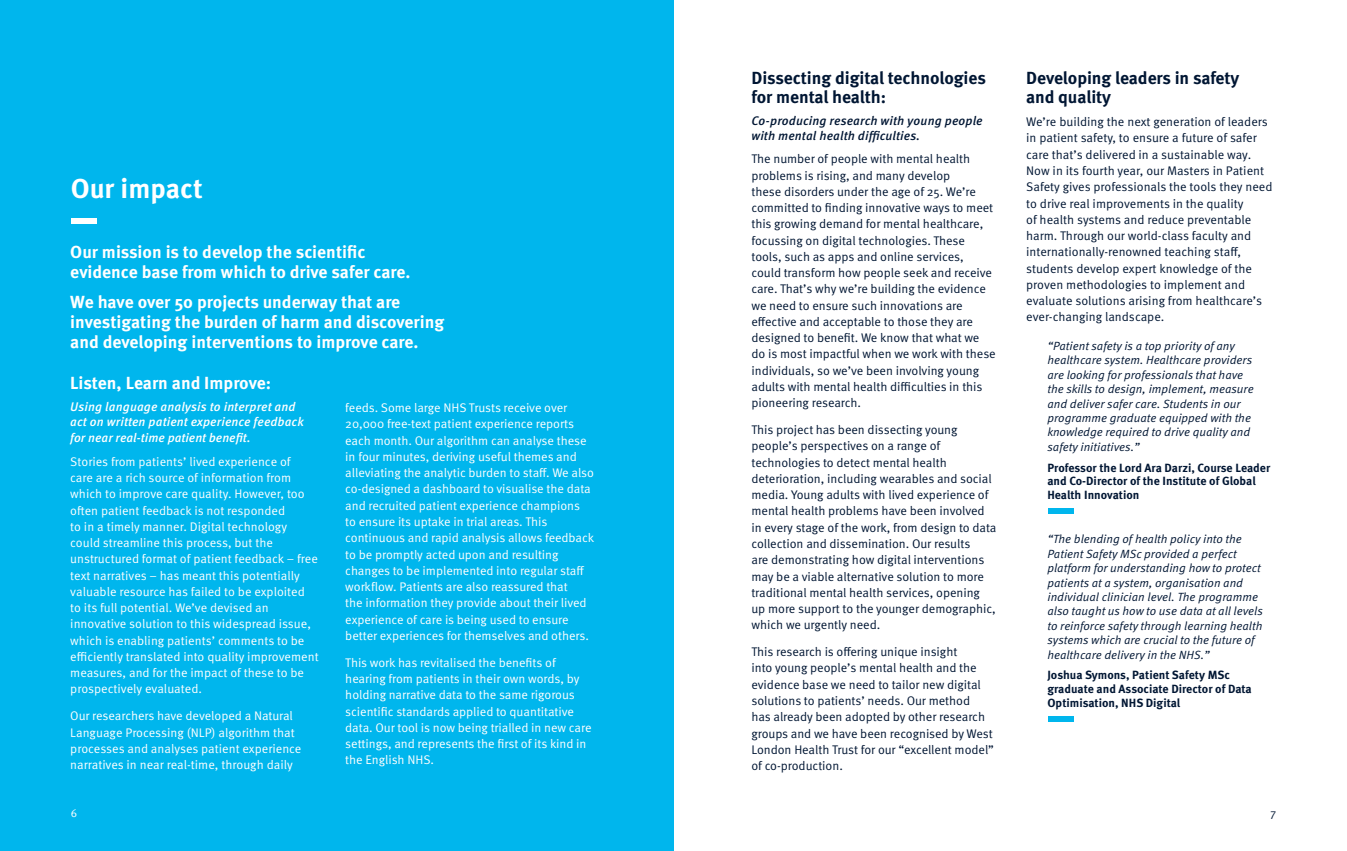
<style>
.page{position:relative;width:1347px;height:851px;background:#fff}
.page>*{position:absolute;margin:0;border:0;box-sizing:border-box;transform-origin:0 0}
.t1{font:700 27.5px "Meta Pro";color:#fff}
.t2{font:700 17.5px/20px "Meta Pro";color:#fff}
.t3{font:700 17.5px/18.8px "Meta Pro";letter-spacing:-.005em;color:#001633}
.t4{font:12.5px/16.2px "Meta Pro Norm";letter-spacing:-.005em;color:#001633}
.t5{font:12.5px/16.2px "Meta Pro Norm";letter-spacing:-.005em;color:#fff}
.t6{font:italic 500 12.5px/15px "Meta Pro";letter-spacing:.005em;color:#fff}
.t7{font:italic 500 12.5px/15px "Meta Pro";letter-spacing:.01em;color:#001633}
.t8{font:11.88px/14.4px "Meta Pro Norm Ita";color:#001633}
.t9{font:700 11.88px/13.8px "Meta Pro";color:#001633}
.t10{font:11.25px "Meta Pro Norm";color:#fff}
.t11{font:11.25px "Meta Pro Norm";color:#001633}
</style>
<div class="page">
<div style="left:0;top:0;width:673px;height:850px;background:#00b6ed"></div>
<div style="left:71px;top:218px;width:25px;height:6px;background:#fff"></div>
<div style="left:1047px;top:508px;width:26px;height:5px;background:#00b6ed"></div>
<div style="left:1047px;top:716px;width:26px;height:5px;background:#00b6ed"></div>
<h1 class="t1" style="left:71px;top:167px;width:133px">Our impact</h1>
<h2 class="t2" style="left:70px;top:240px;width:342px">Our mission is to develop the scientific evidence base from which to drive safer care.</h2>
<h2 class="t2" style="left:70px;top:291px;width:375px">We have over 50 projects underway that are investigating the burden of harm and discovering and developing interventions to improve care.</h2>
<h2 class="t2" style="left:70px;top:372px;width:202px">Listen, Learn and Improve:</h2>
<p class="t6" style="left:70px;top:398px;width:235px">Using language analysis to interpret and act on written patient experience feedback</p>
<p class="t6" style="left:70px;top:430px;width:182px">for near real-time patient benefit.</p>
<p class="t5" style="left:70px;top:452px;width:250px">Stories from patients’ lived experience of<br>care are a rich source of information from which to improve care quality. However, too often patient feedback is not responded<br>to in a timely manner. Digital technology could streamline this process, but the unstructured format of patient feedback – free text narratives – has meant this potentially valuable resource has failed to be exploited to its full potential. We’ve devised an innovative solution to this widespread issue, which is enabling patients’ comments to be efficiently translated into quality improvement measures, and for the impact of these to be prospectively evaluated.</p>
<p class="t5" style="left:70px;top:707px;width:233px">Our researchers have developed a Natural Language Processing (NLP) algorithm that processes and analyses patient experience narratives in near real-time, through daily</p>
<p class="t10" style="left:71px;top:804px;width:8px">6</p>
<p class="t5" style="left:345px;top:399px;width:250px">feeds. Some large NHS Trusts receive over 20,000 free-text patient experience reports each month. Our algorithm can analyse these in four minutes, deriving useful themes and alleviating the analytic burden to staff. We also co-designed a dashboard to visualise the data and recruited patient experience champions<br>to ensure its uptake in trial areas. This continuous and rapid analysis allows feedback to be promptly acted upon and resulting changes to be implemented into regular staff workflow. Patients are also reassured that<br>the information they provide about their lived experience of care is being used to ensure better experiences for themselves and others.</p>
<p class="t5" style="left:345px;top:653px;width:248px">This work has revitalised the benefits of hearing from patients in their own words, by holding narrative data to the same rigorous scientific standards applied to quantitative data. Our tool is now being trialled in new care settings, and represents the first of its kind in the English NHS.</p>
<h2 class="t3" style="left:751px;top:67px;width:236px">Dissecting digital technologies for mental health:</h2>
<p class="t7" style="left:751px;top:112px;width:233px">Co-producing research with young people with mental health difficulties.</p>
<p class="t4" style="left:751px;top:150px;width:246px">The number of people with mental health problems is rising, and many develop<br>these disorders under the age of 25. We’re committed to finding innovative ways to meet this growing demand for mental healthcare, focussing on digital technologies. These tools, such as apps and online services, could transform how people seek and receive care. That’s why we’re building the evidence we need to ensure such innovations are effective and acceptable to those they are designed to benefit. We know that what we do is most impactful when we work with these individuals, so we’ve been involving young adults with mental health difficulties in this pioneering research.</p>
<p class="t4" style="left:751px;top:421px;width:247px">This project has been dissecting young people’s perspectives on a range of technologies to detect mental health deterioration, including wearables and social media. Young adults with lived experience of mental health problems have been involved in every stage of the work, from design to data collection and dissemination. Our results<br>are demonstrating how digital interventions may be a viable alternative solution to more traditional mental health services, opening up more support to the younger demographic, which we urgently need.</p>
<p class="t4" style="left:751px;top:642px;width:244px">This research is offering unique insight<br>into young people’s mental health and the evidence base we need to tailor new digital solutions to patients’ needs. Our method<br>has already been adopted by other research groups and we have been recognised by West London Health Trust for our “excellent model” of co-production.</p>
<h2 class="t3" style="left:1026px;top:67px;width:215px">Developing leaders in safety and quality</h2>
<p class="t4" style="left:1026px;top:113px;width:248px">We’re building the next generation of leaders in patient safety, to ensure a future of safer care that’s delivered in a sustainable way.<br>Now in its fourth year, our Masters in Patient Safety gives professionals the tools they need to drive real improvements in the quality<br>of health systems and reduce preventable harm. Through our world-class faculty and internationally-renowned teaching staff, students develop expert knowledge of the proven methodologies to implement and evaluate solutions arising from healthcare’s ever-changing landscape.</p>
<p class="t8" style="left:1047px;top:338px;width:208px">“Patient safety is a top priority of any healthcare system. Healthcare providers are looking for professionals that have the skills to design, implement, measure and deliver safer care. Students in our programme graduate equipped with the knowledge required to drive quality and safety initiatives.”</p>
<p class="t9" style="left:1047px;top:459px;width:224px">Professor the Lord Ara Darzi, Course Leader and Co-Director of the Institute of Global<br>Health Innovation</p>
<p class="t8" style="left:1047px;top:531px;width:217px">“The blending of health policy into the Patient Safety MSc provided a perfect platform for understanding how to protect patients at a system, organisation and individual clinician level. The programme also taught us how to use data at all levels to reinforce safety through learning health systems which are crucial to the future of healthcare delivery in the NHS.”</p>
<p class="t9" style="left:1047px;top:667px;width:206px">Joshua Symons, Patient Safety MSc graduate and Associate Director of Data<br>Optimisation, NHS Digital</p>
<p class="t11" style="left:1270px;top:804px;width:7px">7</p>
</div>
